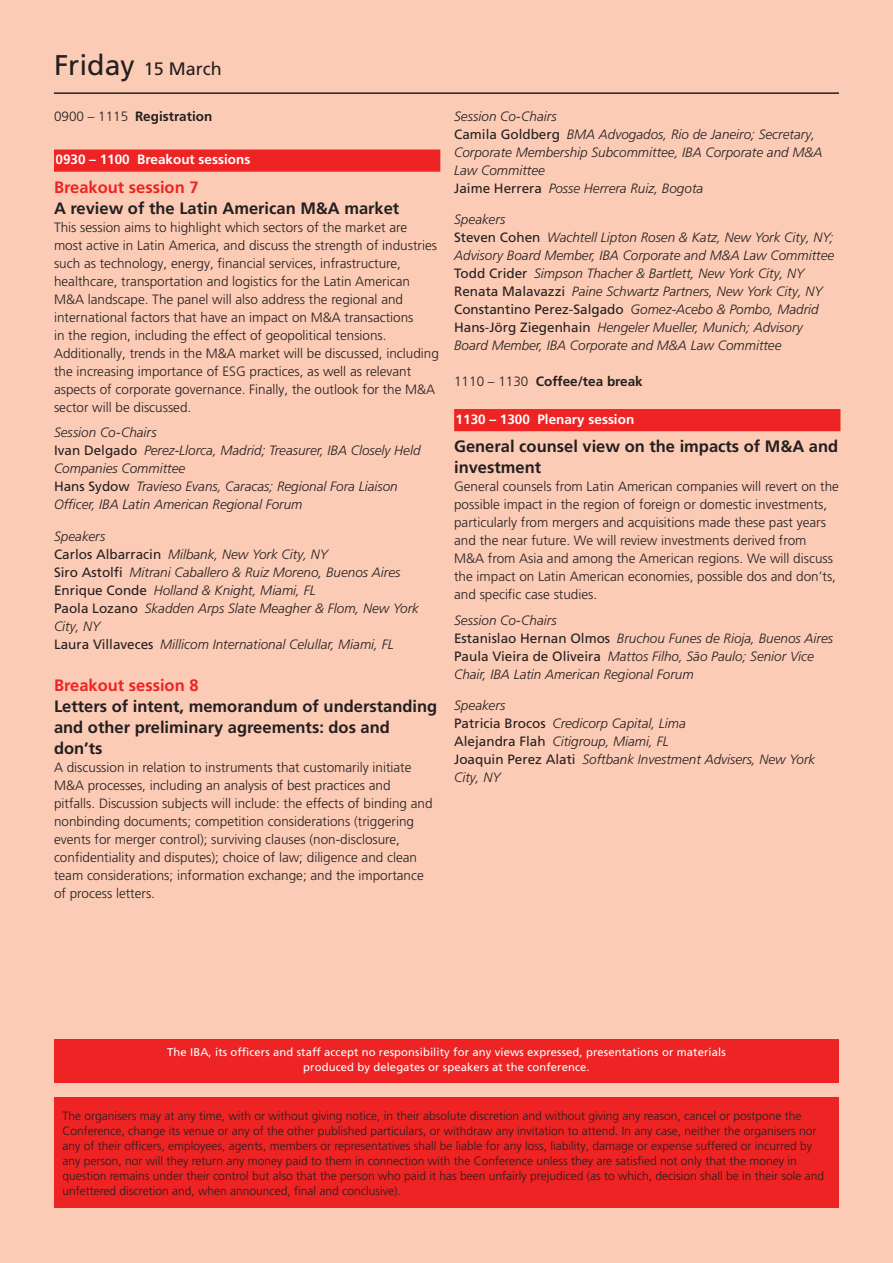
<style>
.page{position:relative;width:893px;height:1263px;background:#fff}
.page>*{position:absolute;margin:0;border:0;box-sizing:border-box;transform-origin:0 0}
.t1{font:18px "Frutiger LT Pro";color:#231f20}
.t2{font:700 16.5px/21px "Frutiger LT Pro";color:#231f20}
.t3{font:700 16.5px "Frutiger LT Pro";color:#ee2323}
.t4{font:300 13.5px/18px "Frutiger LT Pro";color:#231f20}
.t5{font:italic 300 13.5px/18px "Frutiger LT Pro";color:#231f20}
.t6{font:700 13.5px "Frutiger LT Pro";color:#fff}
.t7{font:700 13.5px "Frutiger LT Pro";color:#231f20}
.t8{font:300 12px/15px "Frutiger LT Pro";color:#231f20}
.t9{font:11.25px/15px "Frutiger LT Pro";letter-spacing:.01em;color:#fff;text-align:center}
.s1{font-size:28.5px}
.s2{font-weight:300}
.s3{font-weight:400;font-style:normal}
</style>
<div class="page">
<div style="left:0;top:0;width:893px;height:1262px;background:#fccbb5"></div>
<div style="left:54px;top:1039px;width:785px;height:43px;background:#ee2323"></div>
<hr style="left:54px;top:92px;width:785px;height:2px;background:#231f20">
<div style="left:55px;top:150px;width:385px;height:21px;background:#ee2323"></div>
<div style="left:54px;top:150px;width:386px;height:22px;border:2px solid #ee2323"></div>
<div style="left:455px;top:410px;width:385px;height:20px;background:#ee2323"></div>
<div style="left:454px;top:409px;width:386px;height:22px;border:2px solid #ee2323"></div>
<div style="left:54px;top:1098px;width:785px;height:110px;background:#ee2323"></div>
<h1 class="t1" style="left:54px;top:59px;width:169px"><span class="s1">Friday</span> 15 March</h1>
<p class="t7" style="left:54px;top:108px;width:160px"><span class="s2">0900 – 1115</span> Registration</p>
<p class="t6" style="left:56px;top:151px;width:196px">0930 – 1100 Breakout sessions</p>
<p class="t3" style="left:54px;top:177px;width:146px">Breakout session 7</p>
<p class="t2" style="left:54px;top:197px;width:347px">A review of the Latin American M&amp;A market</p>
<p class="t4" style="left:54px;top:218px;width:386px">This session aims to highlight which sectors of the market are most active in Latin America, and discuss the strength of industries such as technology, energy, financial services, infrastructure, healthcare, transportation and logistics for the Latin American M&amp;A landscape. The panel will also address the regional and international factors that have an impact on M&amp;A transactions<br>in the region, including the effect of geopolitical tensions.<br>Additionally, trends in the M&amp;A market will be discussed, including the increasing importance of ESG practices, as well as relevant aspects of corporate governance. Finally, the outlook for the M&amp;A sector will be discussed.</p>
<p class="t5" style="left:54px;top:424px;width:368px">Session Co-Chairs<br><span class="s3">Ivan Delgado</span> Perez-Llorca, Madrid; Treasurer, IBA Closely Held Companies Committee<br><span class="s3">Hans Sydow</span> Travieso Evans, Caracas; Regional Fora Liaison Officer, IBA Latin American Regional Forum</p>
<p class="t5" style="left:54px;top:527px;width:366px">Speakers<br><span class="s3">Carlos Albarracin</span> Milbank, New York City, NY<br><span class="s3">Siro Astolfi</span> Mitrani Caballero &amp; Ruiz Moreno, Buenos Aires <span class="s3">Enrique Conde</span> Holland &amp; Knight, Miami, FL<br><span class="s3">Paola Lozano</span> Skadden Arps Slate Meagher &amp; Flom, New York City, NY<br><span class="s3">Laura Villaveces</span> Millicom International Celullar, Miami, FL</p>
<p class="t3" style="left:54px;top:675px;width:146px">Breakout session 8</p>
<p class="t2" style="left:54px;top:695px;width:385px">Letters of intent, memorandum of understanding and other preliminary agreements: dos and don’ts</p>
<p class="t4" style="left:54px;top:758px;width:380px">A discussion in relation to instruments that customarily initiate M&amp;A processes, including an analysis of best practices and pitfalls. Discussion subjects will include: the effects of binding and nonbinding documents; competition considerations (triggering events for merger control); surviving clauses (non-disclosure, confidentiality and disputes); choice of law; diligence and clean team considerations; information exchange; and the importance of process letters.</p>
<p class="t5" style="left:454px;top:107px;width:370px">Session Co-Chairs<br><span class="s3">Camila Goldberg</span> BMA Advogados, Rio de Janeiro; Secretary, Corporate Membership Subcommittee, IBA Corporate and M&amp;A Law Committee<br><span class="s3">Jaime Herrera</span> Posse Herrera Ruiz, Bogota</p>
<p class="t5" style="left:454px;top:211px;width:382px">Speakers<br><span class="s3">Steven Cohen</span> Wachtell Lipton Rosen &amp; Katz, New York City, NY; Advisory Board Member, IBA Corporate and M&amp;A Law Committee <span class="s3">Todd Crider</span> Simpson Thacher &amp; Bartlett, New York City, NY <span class="s3">Renata Malavazzi</span> Paine Schwartz Partners, New York City, NY <span class="s3">Constantino Perez-Salgado</span> Gomez-Acebo &amp; Pombo, Madrid <span class="s3">Hans-Jörg Ziegenhain</span> Hengeler Mueller, Munich; Advisory Board Member, IBA Corporate and M&amp;A Law Committee</p>
<p class="t7" style="left:454px;top:373px;width:190px"><span class="s2">1110 – 1130</span> Coffee/tea break</p>
<p class="t6" style="left:456px;top:411px;width:180px">1130 – 1300 Plenary session</p>
<p class="t2" style="left:454px;top:436px;width:386px">General counsel view on the impacts of M&amp;A and investment</p>
<p class="t4" style="left:454px;top:478px;width:386px">General counsels from Latin American companies will revert on the possible impact in the region of foreign or domestic investments, particularly from mergers and acquisitions made these past years and the near future. We will review investments derived from M&amp;A from Asia and among the American regions. We will discuss the impact on Latin American economies, possible dos and don’ts, and specific case studies.</p>
<p class="t5" style="left:454px;top:611px;width:380px">Session Co-Chairs<br><span class="s3">Estanislao Hernan Olmos</span> Bruchou Funes de Rioja, Buenos Aires <span class="s3">Paula Vieira de Oliveira</span> Mattos Filho, São Paulo; Senior Vice Chair, IBA Latin American Regional Forum</p>
<p class="t5" style="left:454px;top:697px;width:363px">Speakers<br><span class="s3">Patricia Brocos</span> Credicorp Capital, Lima<br><span class="s3">Alejandra Flah</span> Citigroup, Miami, FL<br><span class="s3">Joaquin Perez Alati</span> Softbank Investment Advisers, New York<br>City, NY</p>
<p class="t9" style="left:167px;top:1044px;width:560px">The IBA, its officers and staff accept no responsibility for any views expressed, presentations or materials produced by delegates or speakers at the conference.</p>
<p class="t8" style="left:63px;top:1108px;width:763px">The organisers may at any time, with or without giving notice, in their absolute discretion and without giving any reason, cancel or postpone the Conference, change its venue or any of the other published particulars, or withdraw any invitation to attend. In any case, neither the organisers nor any of their officers, employees, agents, members or representatives shall be liable for any loss, liability, damage or expense suffered or incurred by any person, nor will they return any money paid to them in connection with the Conference unless they are satisfied not only that the money in question remains under their control but also that the person who paid it has been unfairly prejudiced (as to which, decision shall be in their sole and unfettered discretion and, when announced, final and conclusive).</p>
</div>
